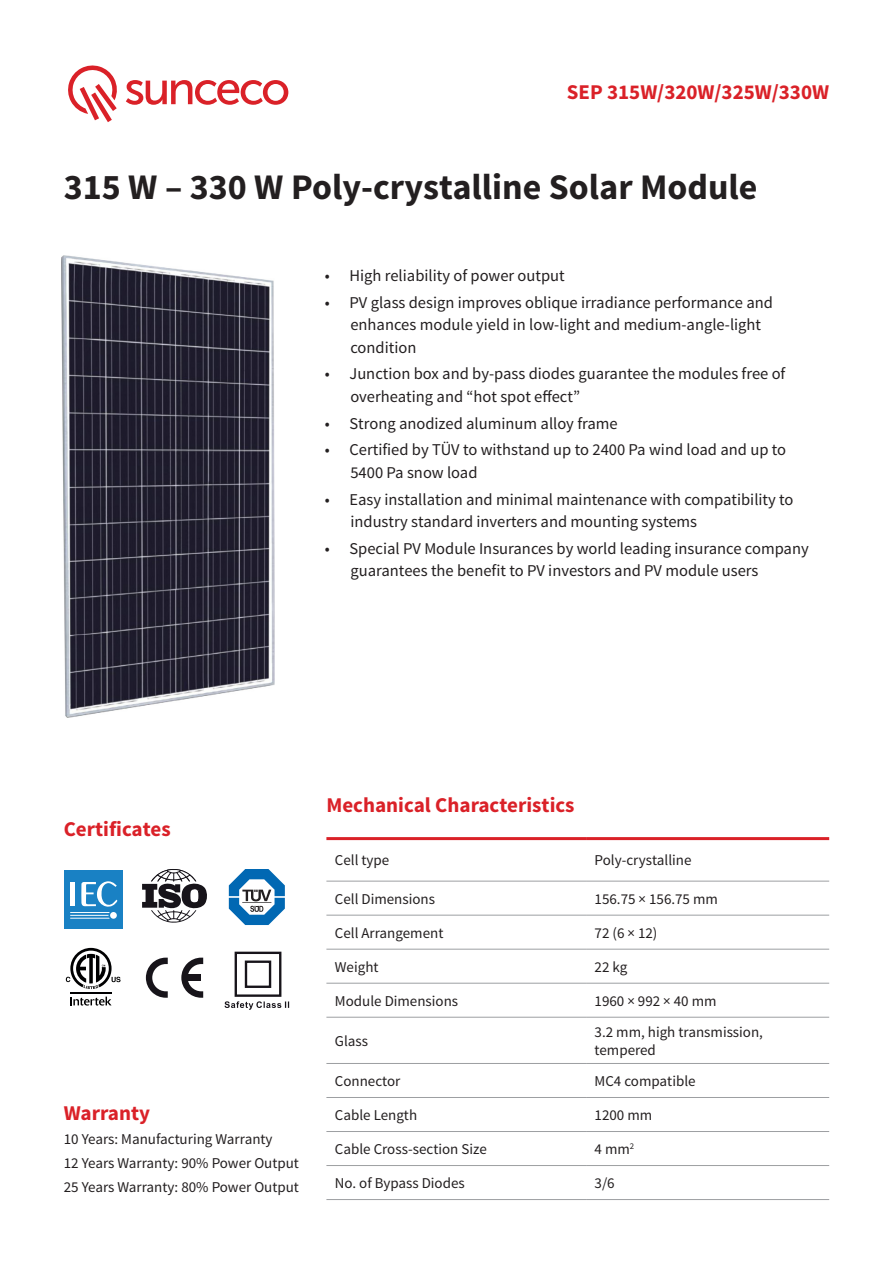
<style>
.page{position:relative;width:893px;height:1263px;background:#fff}
.page>*{position:absolute;margin:0;border:0;box-sizing:border-box;transform-origin:0 0}
.t1{font:700 36px "Source Sans Pro";color:#231f20}
.t2{font:700 21px "Source Sans Pro";color:#da2128}
.t3{font:16.5px/22.5px "Source Sans Pro";color:#231f20}
.tablica{font:15px/24px "Source Sans Pro";color:#231f20}
</style>
<div class="page">
<svg style="left:126px;top:80px;width:162px;height:25px"></svg>
<svg style="left:68px;top:65px;width:49px;height:57px"></svg>
<div style="left:64px;top:870px;width:59px;height:58px;background:#1981c4"></div>
<svg style="left:70px;top:881px;width:47px;height:38px"></svg>
<svg style="left:181px;top:958px;width:22px;height:40px"></svg>
<div style="left:183px;top:974px;width:18px;height:7px;background:#17141a"></div>
<svg style="left:146px;top:958px;width:22px;height:40px"></svg>
<svg style="left:225px;top:951px;width:64px;height:59px"></svg>
<svg style="left:142px;top:869px;width:65px;height:54px"></svg>
<svg style="left:229px;top:869px;width:56px;height:56px"></svg>
<svg style="left:70px;top:997px;width:41px;height:8px"></svg>
<hr style="left:70px;top:992px;width:42px;height:1px;background:#000001">
<svg style="left:66px;top:948px;width:55px;height:41px"></svg>
<hr style="left:326px;top:881px;width:260px;height:1px;background:#9d9fa2">
<hr style="left:586px;top:881px;width:243px;height:1px;background:#9d9fa2">
<hr style="left:326px;top:915px;width:260px;height:1px;background:#9d9fa2">
<hr style="left:586px;top:915px;width:243px;height:1px;background:#9d9fa2">
<hr style="left:326px;top:949px;width:260px;height:1px;background:#9d9fa2">
<hr style="left:586px;top:949px;width:243px;height:1px;background:#9d9fa2">
<hr style="left:326px;top:983px;width:260px;height:1px;background:#9d9fa2">
<hr style="left:586px;top:983px;width:243px;height:1px;background:#9d9fa2">
<hr style="left:326px;top:1017px;width:260px;height:1px;background:#9d9fa2">
<hr style="left:586px;top:1017px;width:243px;height:1px;background:#9d9fa2">
<hr style="left:326px;top:1063px;width:260px;height:1px;background:#9d9fa2">
<hr style="left:586px;top:1063px;width:243px;height:1px;background:#9d9fa2">
<hr style="left:326px;top:1097px;width:260px;height:1px;background:#9d9fa2">
<hr style="left:586px;top:1097px;width:243px;height:1px;background:#9d9fa2">
<hr style="left:326px;top:1131px;width:260px;height:1px;background:#9d9fa2">
<hr style="left:586px;top:1131px;width:243px;height:1px;background:#9d9fa2">
<hr style="left:326px;top:1165px;width:260px;height:1px;background:#9d9fa2">
<hr style="left:586px;top:1165px;width:243px;height:1px;background:#9d9fa2">
<hr style="left:326px;top:1199px;width:260px;height:1px;background:#9d9fa2">
<hr style="left:586px;top:1199px;width:243px;height:1px;background:#9d9fa2">
<hr style="left:326px;top:837px;width:260px;height:3px;background:#da2128">
<hr style="left:586px;top:837px;width:243px;height:3px;background:#da2128">
<img style="left:61px;top:256px;width:214px;height:461px">
<p class="t2" style="left:567px;top:79px;width:264px">SEP 315W/320W/325W/330W</p>
<p class="t1" style="left:64px;top:164px;width:695px">315 W – 330 W Poly-crystalline Solar Module</p>
<p class="t3" style="left:325px;top:264px;width:241px">• High reliability of power output</p>
<p class="t3" style="left:350px;top:291px;width:424px;text-indent:-26px">• PV glass design improves oblique irradiance performance and enhances module yield in low-light and medium-angle-light condition</p>
<p class="t3" style="left:350px;top:363px;width:436px;text-indent:-26px">• Junction box and by-pass diodes guarantee the modules free of overheating and “hot spot effect”</p>
<p class="t3" style="left:325px;top:412px;width:294px">• Strong anodized aluminum alloy frame</p>
<p class="t3" style="left:350px;top:439px;width:437px;text-indent:-26px">• Certified by TÜV to withstand up to 2400 Pa wind load and up to<br>5400 Pa snow load</p>
<p class="t3" style="left:350px;top:488px;width:445px;text-indent:-26px">• Easy installation and minimal maintenance with compatibility to industry standard inverters and mounting systems</p>
<p class="t3" style="left:350px;top:537px;width:460px;text-indent:-26px">• Special PV Module Insurances by world leading insurance company guarantees the benefit to PV investors and PV module users</p>
<p class="t2" style="left:64px;top:816px;width:109px">Certificates</p>
<p class="t2" style="left:64px;top:1099px;width:88px">Warranty</p>
<p class="tablica" style="left:64px;top:1127px;width:237px">10 Years: Manufacturing Warranty<br>12 Years Warranty: 90% Power Output<br>25 Years Warranty: 80% Power Output</p>
<p class="t2" style="left:326px;top:791px;width:250px">Mechanical Characteristics</p>
<p class="tablica" style="left:335px;top:849px;width:56px">Cell type</p>
<p class="tablica" style="left:595px;top:849px;width:98px">Poly-crystalline</p>
<p class="tablica" style="left:335px;top:887px;width:102px">Cell Dimensions</p>
<p class="tablica" style="left:595px;top:887px;width:125px">156.75 × 156.75 mm</p>
<p class="tablica" style="left:335px;top:921px;width:110px">Cell Arrangement</p>
<p class="tablica" style="left:595px;top:921px;width:64px">72 (6 × 12)</p>
<p class="tablica" style="left:335px;top:955px;width:45px">Weight</p>
<p class="tablica" style="left:595px;top:955px;width:34px">22 kg</p>
<p class="tablica" style="left:335px;top:989px;width:125px">Module Dimensions</p>
<p class="tablica" style="left:595px;top:989px;width:124px">1960 × 992 × 40 mm</p>
<p class="tablica" style="left:335px;top:1029px;width:35px">Glass</p>
<p class="tablica" style="left:595px;top:1023px;width:170px;line-height:18px">3.2 mm, high transmission, tempered</p>
<p class="tablica" style="left:335px;top:1069px;width:67px">Connector</p>
<p class="tablica" style="left:595px;top:1069px;width:103px">MC4 compatible</p>
<p class="tablica" style="left:335px;top:1103px;width:84px">Cable Length</p>
<p class="tablica" style="left:595px;top:1103px;width:59px">1200 mm</p>
<p class="tablica" style="left:335px;top:1137px;width:153px">Cable Cross-section Size</p>
<p class="tablica" style="left:595px;top:1137px;width:41px">4 mm<sup>2</sup></p>
<p class="tablica" style="left:335px;top:1171px;width:131px">No. of Bypass Diodes</p>
<p class="tablica" style="left:595px;top:1171px;width:22px">3/6</p>
</div>
